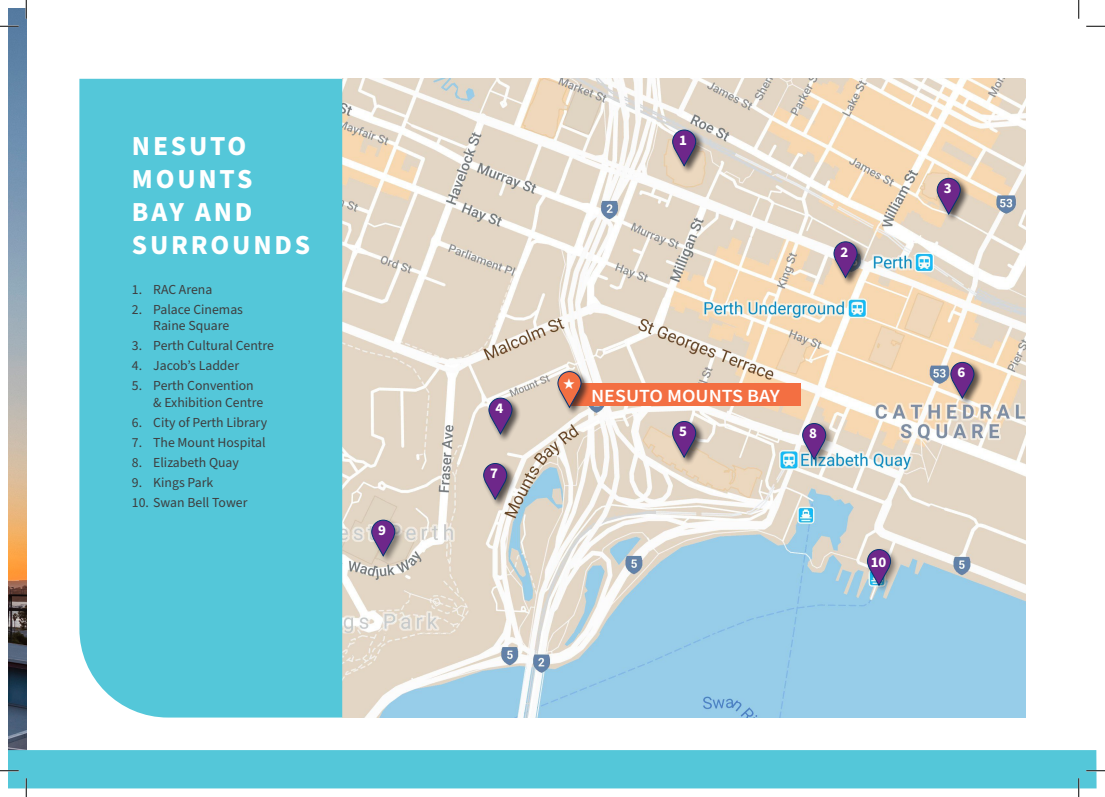
<style>
.page{position:relative;width:1105px;height:797px;background:#fff}
.page>*{position:absolute;margin:0;border:0;box-sizing:border-box;transform-origin:0 0}
.Orange_Header{font:700 27.5px/33px "Source Sans Pro";letter-spacing:.1em;color:#fff}
.t1{font:600 18.5px "Source Sans Pro";color:#fff;scale:1.08 1}
.t2{font:700 14.88px "Source Sans Pro";color:#fff}
.t3{font:13.75px/16.5px "Source Sans Pro";color:#3e3e3f;text-align:center}
</style>
<div class="page">
<img style="left:9px;top:9px;width:17px;height:152px">
<img style="left:9px;top:161px;width:17px;height:503px">
<svg style="left:9px;top:664px;width:1087px;height:124px"></svg>
<img style="left:342px;top:79px;width:683px;height:638px">
<div style="left:482px;top:128px;width:501px;height:380px;background:#231f20;opacity:.5"></div>
<div style="left:671px;top:128px;width:34px;height:47px;background:#231f20;opacity:.5"></div>
<svg style="left:672px;top:129px;width:25px;height:39px"></svg>
<div style="left:832px;top:240px;width:35px;height:47px;background:#231f20;opacity:.5"></div>
<svg style="left:833px;top:241px;width:25px;height:38px"></svg>
<div style="left:935px;top:176px;width:35px;height:47px;background:#231f20;opacity:.5"></div>
<svg style="left:936px;top:177px;width:25px;height:39px"></svg>
<div style="left:949px;top:360px;width:34px;height:47px;background:#231f20;opacity:.5"></div>
<svg style="left:950px;top:361px;width:25px;height:39px"></svg>
<div style="left:671px;top:419px;width:34px;height:47px;background:#231f20;opacity:.5"></div>
<svg style="left:672px;top:420px;width:25px;height:39px"></svg>
<div style="left:487px;top:396px;width:35px;height:47px;background:#231f20;opacity:.5"></div>
<svg style="left:488px;top:397px;width:25px;height:39px"></svg>
<div style="left:482px;top:461px;width:34px;height:47px;background:#231f20;opacity:.5"></div>
<svg style="left:483px;top:462px;width:25px;height:39px"></svg>
<div style="left:556px;top:370px;width:35px;height:46px;background:#231f20;opacity:.5"></div>
<div style="left:801px;top:421px;width:34px;height:47px;background:#231f20;opacity:.5"></div>
<svg style="left:802px;top:422px;width:25px;height:39px"></svg>
<div style="left:370px;top:518px;width:34px;height:47px;background:#231f20;opacity:.5"></div>
<svg style="left:371px;top:519px;width:25px;height:38px"></svg>
<div style="left:865px;top:547px;width:35px;height:47px;background:#231f20;opacity:.5"></div>
<svg style="left:866px;top:548px;width:25px;height:39px"></svg>
<div style="left:79px;top:79px;width:263px;height:638px;background:#54c7d9"></div>
<svg style="left:0;top:25px;width:19px;height:2px"></svg>
<svg style="left:1086px;top:25px;width:19px;height:2px"></svg>
<svg style="left:0;top:770px;width:19px;height:1px"></svg>
<svg style="left:1086px;top:770px;width:19px;height:1px"></svg>
<svg style="left:25px;top:0;width:2px;height:19px"></svg>
<svg style="left:25px;top:778px;width:2px;height:19px"></svg>
<svg style="left:1078px;top:0;width:1px;height:19px"></svg>
<svg style="left:1078px;top:778px;width:1px;height:19px"></svg>
<svg style="left:557px;top:370px;width:25px;height:39px"></svg>
<p class="Orange_Header" style="left:132px;top:130px;width:180px">NESUTO<br>MOUNTS<br>BAY AND<br>SURROUNDS</p>
<p class="t3" style="left:132px;top:281px;width:82px">1. RAC Arena</p>
<p class="t3" style="left:132px;top:301px;width:113px">2. Palace Cinemas<br>Raine Square</p>
<p class="t3" style="left:132px;top:338px;width:144px">3. Perth Cultural Centre</p>
<p class="t3" style="left:132px;top:358px;width:109px">4. Jacob’s Ladder</p>
<p class="t3" style="left:153px;top:378px;width:112px;text-align:left;text-indent:-21px">5. Perth Convention &amp; Exhibition Centre</p>
<p class="t3" style="left:132px;top:414px;width:137px">6. City of Perth Library</p>
<p class="t3" style="left:132px;top:434px;width:135px">7. The Mount Hospital</p>
<p class="t3" style="left:132px;top:455px;width:109px">8. Elizabeth Quay</p>
<p class="t3" style="left:132px;top:475px;width:83px">9. Kings Park</p>
<p class="t3" style="left:132px;top:495px;width:117px">10. Swan Bell Tower</p>
<p class="t2" style="left:378px;top:520px;width:9px">9</p>
<p class="t2" style="left:495px;top:398px;width:9px">4</p>
<p class="t2" style="left:490px;top:463px;width:9px">7</p>
<p class="t2" style="left:679px;top:130px;width:9px">1</p>
<p class="t2" style="left:840px;top:241px;width:9px">2</p>
<p class="t1" style="left:591px;top:383px;width:176px">NESUTO MOUNTS BAY</p>
<p class="t2" style="left:679px;top:421px;width:9px">5</p>
<p class="t2" style="left:809px;top:423px;width:9px">8</p>
<p class="t2" style="left:871px;top:551px;width:17px">10</p>
<p class="t2" style="left:944px;top:178px;width:9px">3</p>
<p class="t2" style="left:957px;top:362px;width:9px">6</p>
</div>
